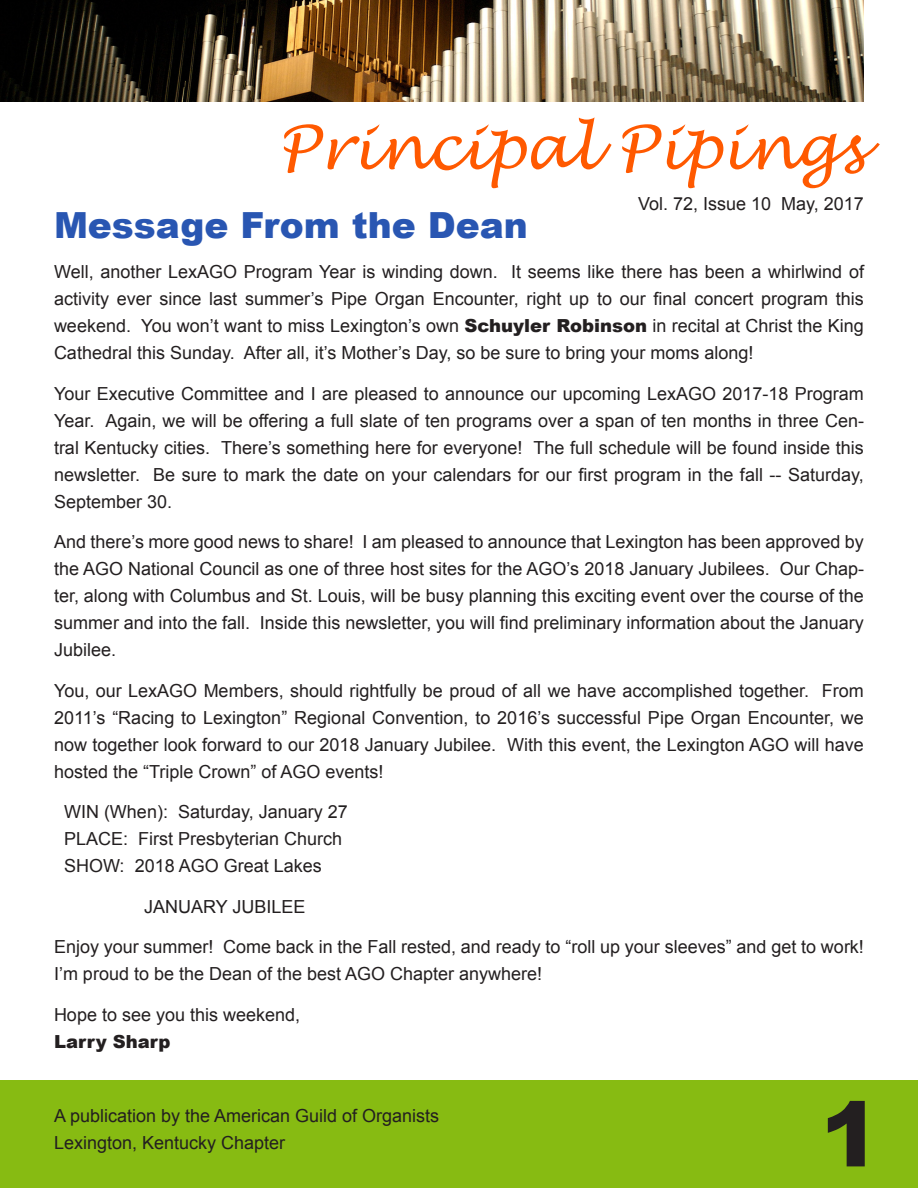
<style>
.page{position:relative;width:918px;height:1188px;background:#fff}
.page>*{position:absolute;margin:0;border:0;box-sizing:border-box;transform-origin:0 0}
.t1{font:900 90px "Arial";color:#231f20}
.t2{font:italic 60px "Lucida Handwriting";color:#ff5900}
.t3{font:900 36px "Arial";color:#2956b2}
.t4{font:18px/27px "Arial";color:#231f20;text-align:justify}
.t5{font:900 18px "Arial";color:#231f20}
.s1{font-weight:900}
</style>
<div class="page">
<img style="left:0;top:0;width:864px;height:102px">
<div style="left:0;top:1080px;width:918px;height:108px;background:#87bb12"></div>
<p class="t2" style="left:278px;top:111px;width:588px">Principal Pipings</p>
<p class="t4" style="left:638px;top:190px;width:227px">Vol. 72, Issue 10 May, 2017</p>
<p class="t3" style="left:54px;top:199px;width:475px">Message From the Dean</p>
<p class="t4" style="left:54px;top:259px;width:812px">Well, another LexAGO Program Year is winding down. It seems like there has been a whirlwind of activity ever since last summer’s Pipe Organ Encounter, right up to our final concert program this weekend. You won’t want to miss Lexington’s own <span class="s1">Schuyler Robinson</span> in recital at Christ the King Cathedral this Sunday. After all, it’s Mother’s Day, so be sure to bring your moms along!</p>
<p class="t4" style="left:54px;top:380px;width:811px">Your Executive Committee and I are pleased to announce our upcoming LexAGO 2017-18 Program Year. Again, we will be offering a full slate of ten programs over a span of ten months in three Cen&shy;tral Kentucky cities. There’s something here for everyone! The full schedule will be found inside this newsletter. Be sure to mark the date on your calendars for our first program in the fall -- Saturday, September 30.</p>
<p class="t4" style="left:54px;top:529px;width:811px">And there’s more good news to share! I am pleased to announce that Lexington has been approved by the AGO National Council as one of three host sites for the AGO’s 2018 January Jubilees. Our Chap&shy;ter, along with Columbus and St. Louis, will be busy planning this exciting event over the course of the summer and into the fall. Inside this newsletter, you will find preliminary information about the January Jubilee.</p>
<p class="t4" style="left:54px;top:677px;width:811px">You, our LexAGO Members, should rightfully be proud of all we have accomplished together. From 2011’s “Racing to Lexington” Regional Convention, to 2016’s successful Pipe Organ Encounter, we now together look forward to our 2018 January Jubilee. With this event, the Lexington AGO will have hosted the “Triple Crown” of AGO events!</p>
<p class="t4" style="left:64px;top:799px;width:285px">WIN (When): Saturday, January 27</p>
<p class="t4" style="left:64px;top:826px;width:280px">PLACE: First Presbyterian Church</p>
<p class="t4" style="left:64px;top:853px;width:259px">SHOW: 2018 AGO Great Lakes</p>
<p class="t4" style="left:144px;top:893px;width:163px">JANUARY JUBILEE</p>
<p class="t4" style="left:54px;top:934px;width:811px">Enjoy your summer! Come back in the Fall rested, and ready to “roll up your sleeves” and get to work!<br>I’m proud to be the Dean of the best AGO Chapter anywhere!</p>
<p class="t4" style="left:54px;top:1001px;width:248px">Hope to see you this weekend,</p>
<p class="t5" style="left:54px;top:1028px;width:118px">Larry Sharp</p>
<p class="t4" style="left:54px;top:1102px;width:387px">A publication by the American Guild of Organists</p>
<p class="t4" style="left:54px;top:1129px;width:233px">Lexington, Kentucky Chapter</p>
<p class="t1" style="left:820px;top:1069px;width:62px">1</p>
</div>
